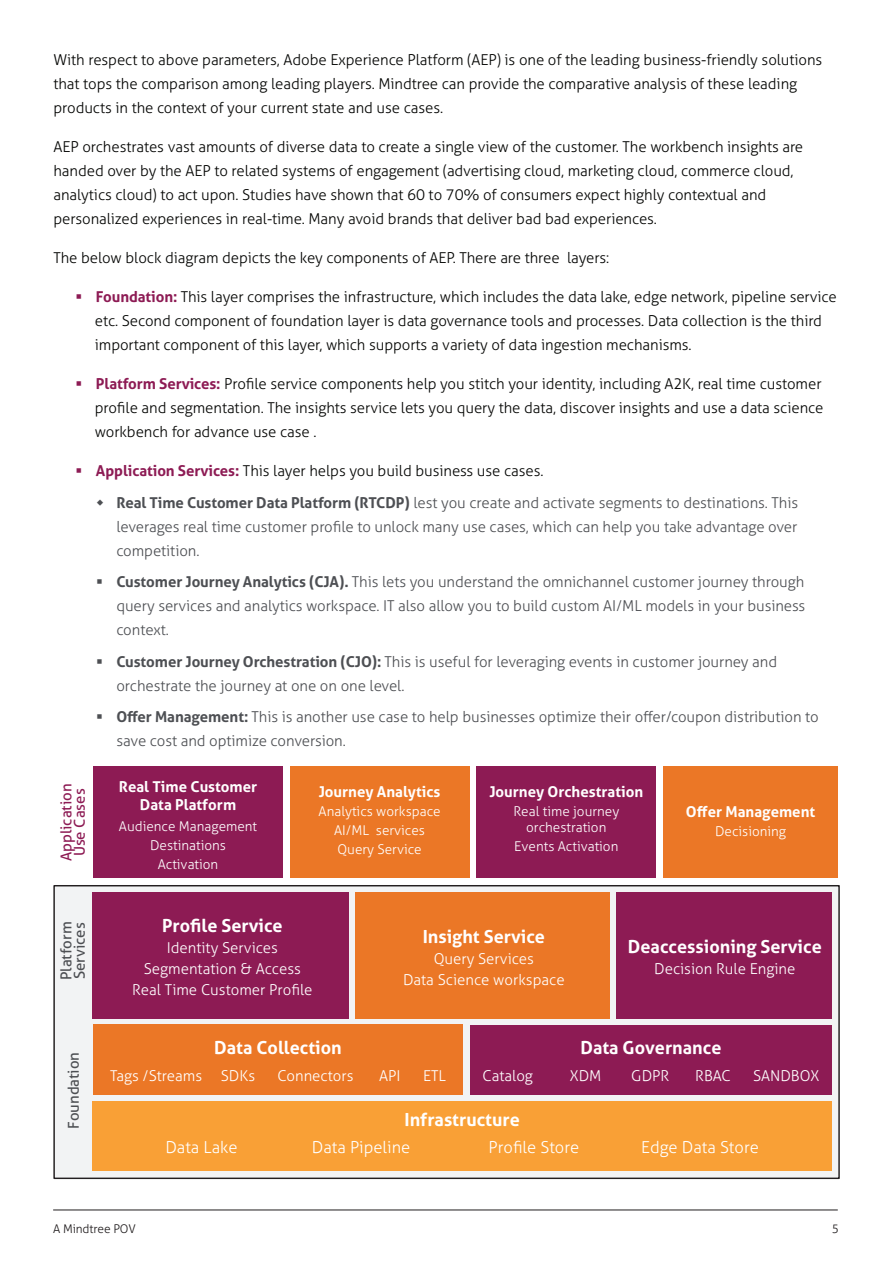
<style>
.page{position:relative;width:893px;height:1263px;background:#fff}
.page>*{position:absolute;margin:0;border:0;box-sizing:border-box;transform-origin:0 0}
.t1{font:700 18px "Aller Typo";color:#fff}
.t2{font:300 16.5px "Aller Typo";color:#fff}
.t3{font:300 15px/24px "Aller Typo";letter-spacing:-.005em;color:#4d4f53}
.t4{font:300 15px/24px "Aller Typo";letter-spacing:-.005em;color:#040503}
.t5{font:300 15px/24px "Aller Typo";letter-spacing:-.005em;color:#050604}
.t6{font:300 15px/21px "Aller Typo";color:#fff;text-align:center}
.t7{font:700 15px/18px "Aller Typo";color:#fff;text-align:center}
.t8{font:15px/13.6px "Aller Typo";color:#4d4f53}
.t9{font:15px/13.6px "Aller Typo";color:#8d1b54;text-align:center}
.t10{font:300 13.5px/19.2px "Aller Typo";color:#fff;text-align:center}
.t11{font:300 12px "Aller Typo";letter-spacing:-.01em;color:#211d1e}
.s1{color:#8d1b54}
.s2{font-weight:700;color:#8d1b54}
.s3{color:#050604}
.s4{font-weight:700}
</style>
<div class="page">
<hr style="left:53px;top:1209px;width:785px;height:1px;background:#211d1e">
<div style="left:93px;top:766px;width:189px;height:112px;background:#8d1b54"></div>
<div style="left:663px;top:766px;width:175px;height:112px;background:#eb7726"></div>
<div style="left:290px;top:766px;width:179px;height:112px;background:#eb7726"></div>
<div style="left:477px;top:766px;width:179px;height:112px;background:#8d1b54"></div>
<div style="left:54px;top:886px;width:785px;height:292px;background:#f2f3f4"></div>
<div style="left:93px;top:1102px;width:739px;height:69px;background:#f9a036"></div>
<div style="left:355px;top:892px;width:255px;height:127px;background:#eb7726"></div>
<div style="left:470px;top:1026px;width:362px;height:69px;background:#8d1b54"></div>
<div style="left:93px;top:892px;width:256px;height:127px;background:#8d1b54"></div>
<div style="left:617px;top:892px;width:215px;height:127px;background:#8d1b54"></div>
<div style="left:93px;top:1024px;width:370px;height:71px;background:#eb7726"></div>
<p class="t4" style="left:53px;top:48px;width:770px">With respect to above parameters, Adobe Experience Platform (AEP) is one of the leading business-friendly solutions that tops the comparison among leading players. Mindtree can provide the comparative analysis of these leading products in the context of your current state and use cases.</p>
<p class="t4" style="left:53px;top:135px;width:751px">AEP orchestrates vast amounts of diverse data to create a single view of the customer. The workbench insights are handed over by the AEP to related systems of engagement (advertising cloud, marketing cloud, commerce cloud, analytics cloud) to act upon. Studies have shown that 60 to 70% of consumers expect highly contextual and personalized experiences in real-time. Many avoid brands that deliver bad bad experiences.</p>
<p class="t4" style="left:53px;top:246px;width:557px">The below block diagram depicts the key components of AEP. There are three layers:</p>
<p class="t5" style="left:95px;top:285px;width:743px;text-indent:-19px"><span class="s1">▪</span> <span class="s2">Foundation:</span> This layer comprises the infrastructure, which includes the data lake, edge network, pipeline service etc. Second component of foundation layer is data governance tools and processes. Data collection is the third important component of this layer, which supports a variety of data ingestion mechanisms.</p>
<p class="t5" style="left:95px;top:372px;width:730px;text-align:justify;text-indent:-19px"><span class="s1">▪</span> <span class="s2">Platform Services:</span> Profile service components help you stitch your identity, including A2K, real time customer profile and segmentation. The insights service lets you query the data, discover insights and use a data science workbench for advance use case .</p>
<p class="t3" style="left:116px;top:455px;width:683px;line-height:31.5px;text-indent:-41px"><span class="s1">▪</span> <span class="s2">Application Services:</span> <span class="s3">This layer helps you build business use cases.<br></span><span class="s4">Real Time Customer Data Platform (RTCDP)</span> lest you create and activate segments to destinations. This</p>
<p class="t3" style="left:116px;top:514px;width:682px">leverages real time customer profile to unlock many use cases, which can help you take advantage over competition.</p>
<p class="t3" style="left:116px;top:570px;width:690px;text-align:justify;text-indent:-20px">▪ <span class="s4">Customer Journey Analytics (CJA).</span> This lets you understand the omnichannel customer journey through query services and analytics workspace. IT also allow you to build custom AI/ML models in your business context.</p>
<p class="t3" style="left:116px;top:649px;width:662px;text-indent:-20px">▪ <span class="s4">Customer Journey Orchestration (CJO):</span> This is useful for leveraging events in customer journey and orchestrate the journey at one on one level.</p>
<p class="t3" style="left:116px;top:705px;width:704px;text-indent:-20px">▪ <span class="s4">Offer Management:</span> This is another use case to help businesses optimize their offer/coupon distribution to save cost and optimize conversion.</p>
<p class="t7" style="left:119px;top:777px;width:140px">Real Time Customer<br>Data Platform</p>
<p class="t10" style="left:119px;top:816px;width:140px">Audience Management<br>Destinations<br>Activation</p>
<p class="t9" style="left:59px;top:861px;width:79px;rotate:-90deg">Application<br>Use Cases</p>
<p class="t7" style="left:319px;top:782px;width:123px">Journey Analytics</p>
<p class="t10" style="left:319px;top:802px;width:124px">Analytics workspace<br>AI/ML services<br>Query Service</p>
<p class="t7" style="left:489px;top:782px;width:155px">Journey Orchestration</p>
<p class="t10" style="left:513px;top:803px;width:107px;line-height:16.2px">Real time journey orchestration</p>
<p class="t10" style="left:514px;top:837px;width:106px">Events Activation</p>
<p class="t7" style="left:686px;top:803px;width:131px">Offer Management</p>
<p class="t10" style="left:715px;top:822px;width:72px">Decisioning</p>
<p class="t8" style="left:59px;top:980px;width:60px;rotate:-90deg">Platform<br>Services</p>
<p class="t8" style="left:67px;top:1129px;width:79px;rotate:-90deg">Foundation</p>
<p class="t1" style="left:162px;top:914px;width:122px">Profile Service</p>
<p class="t6" style="left:132px;top:937px;width:182px">Identity Services<br>Segmentation &amp; Access<br>Real Time Customer Profile</p>
<p class="t1" style="left:628px;top:936px;width:195px">Deaccessioning Service</p>
<p class="t1" style="left:423px;top:925px;width:124px">Insight Service</p>
<p class="t6" style="left:403px;top:948px;width:163px">Query Services<br>Data Science workspace</p>
<p class="t6" style="left:654px;top:958px;width:143px">Decision Rule Engine</p>
<p class="t1" style="left:214px;top:1036px;width:129px">Data Collection</p>
<p class="t1" style="left:580px;top:1036px;width:143px">Data Governance</p>
<p class="t6" style="left:110px;top:1066px;width:146px">Tags /Streams SDKs</p>
<p class="t6" style="left:278px;top:1066px;width:77px">Connectors</p>
<p class="t6" style="left:379px;top:1066px;width:23px">API</p>
<p class="t6" style="left:423px;top:1066px;width:24px">ETL</p>
<p class="t6" style="left:483px;top:1066px;width:52px">Catalog</p>
<p class="t6" style="left:570px;top:1066px;width:33px">XDM</p>
<p class="t6" style="left:631px;top:1066px;width:39px">GDPR</p>
<p class="t6" style="left:695px;top:1066px;width:37px">RBAC</p>
<p class="t6" style="left:753px;top:1066px;width:68px">SANDBOX</p>
<p class="t1" style="left:404px;top:1109px;width:117px">Infrastructure</p>
<p class="t2" style="left:165px;top:1137px;width:74px">Data Lake</p>
<p class="t2" style="left:312px;top:1137px;width:100px">Data Pipeline</p>
<p class="t2" style="left:489px;top:1137px;width:92px">Profile Store</p>
<p class="t2" style="left:641px;top:1137px;width:119px">Edge Data Store</p>
<p class="t11" style="left:53px;top:1222px;width:84px">A Mindtree POV</p>
<p class="t11" style="left:832px;top:1222px;width:9px">5</p>
</div>
